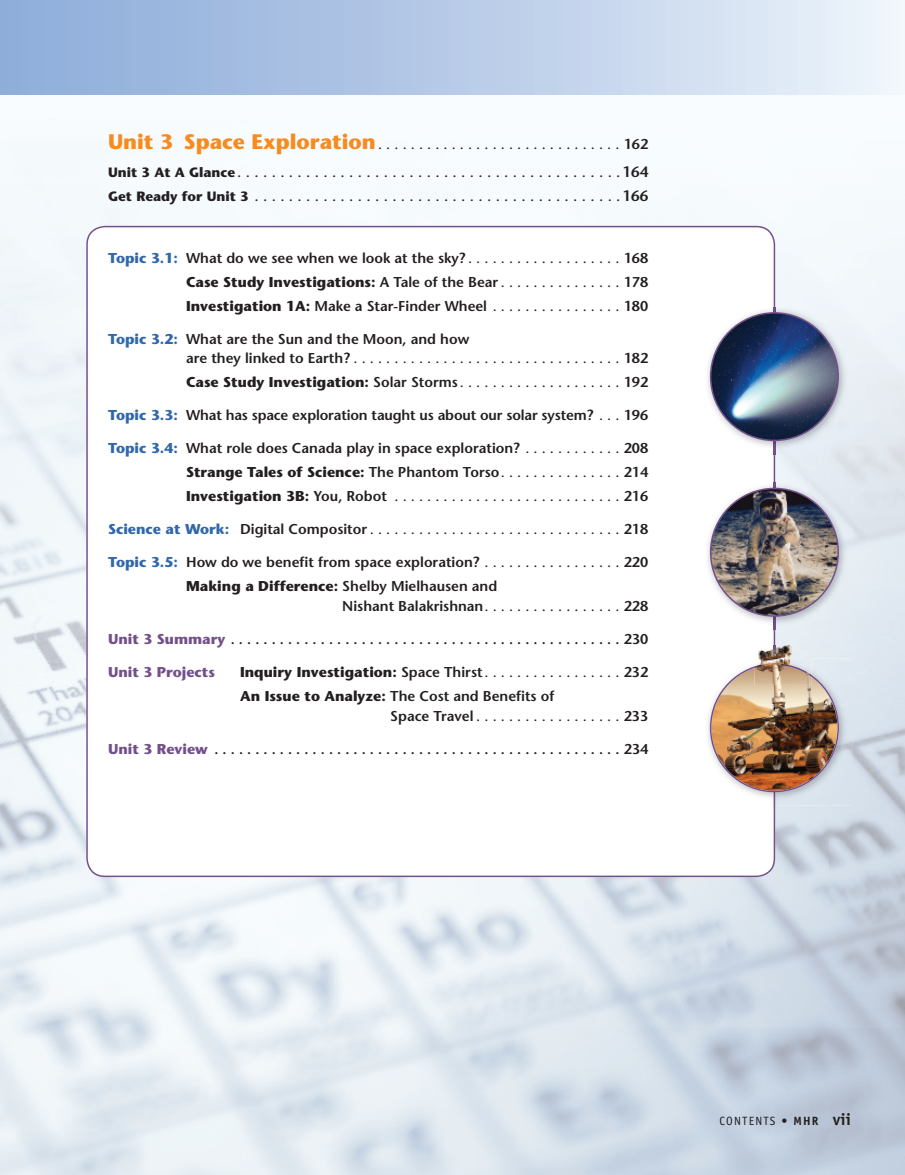
<style>
.page{position:relative;width:905px;height:1175px;background:#fff}
.page>*{position:absolute;margin:0;border:0;box-sizing:border-box;transform-origin:0 0}
.t1{font:15px/24px "Stone Sans";color:#231f20}
.t2{font:600 14.25px/24px "Stone Sans";color:#231f20;text-align:justify}
.t3{font:14.25px "Stone Sans";color:#231f20}
.t4{font:700 14.25px/24px "Stone Sans";color:#231f20}
.t5{font:700 14.25px "Stone Sans";color:#74508b}
.t6{font:12px "Officina Sans";letter-spacing:.1em;color:#231f20}
.s1{font-weight:700;font-size:21px;color:#f68b1f}
.s2{font-weight:600}
.s3{font-weight:700;font-size:13.5px}
.s4{font-weight:700;color:#3068ab}
.s5{font-weight:400}
.s6{font-weight:700}
.s7{font-weight:700;color:#74508b}
.s8{font-weight:700;font-size:16.5px}
</style>
<div class="page">
<img style="left:0;top:252px;width:102px;height:922px">
<div style="left:775px;top:252px;width:53px;height:55px;background:#f1f7fa"></div>
<img style="left:775px;top:454px;width:53px;height:29px">
<img style="left:775px;top:630px;width:53px;height:15px">
<svg style="left:86px;top:226px;width:689px;height:651px"></svg>
<img style="left:705px;top:483px;width:147px;height:147px">
<img style="left:710px;top:488px;width:128px;height:128px;border-radius:50%">
<img style="left:705px;top:307px;width:147px;height:147px">
<img style="left:710px;top:313px;width:128px;height:127px;border-radius:50%">
<img style="left:838px;top:658px;width:14px;height:147px">
<img style="left:705px;top:658px;width:5px;height:147px">
<img style="left:710px;top:645px;width:128px;height:160px">
<img style="left:754px;top:676px;width:57px;height:9px">
<img style="left:754px;top:663px;width:57px;height:13px">
<p class="t3" style="left:108px;top:138px;width:542px"><span class="s1">Unit 3 Space Exploration</span> . . . . . . . . . . . . . . . . . . . . . . . . . . . . . . <span class="s2">162</span></p>
<p class="t1" style="left:108px;top:162px;width:542px"><span class="s3">Unit 3 At A Glance</span> . . . . . . . . . . . . . . . . . . . . . . . . . . . . . . . . . . . . . . . . . . . . .<span class="s2">164<br></span><span class="s3">Get Ready for Unit 3</span> . . . . . . . . . . . . . . . . . . . . . . . . . . . . . . . . . . . . . . . . . . .<span class="s2">166</span></p>
<p class="t2" style="left:186px;top:247px;width:464px;text-indent:-78px"><span class="s4">Topic 3.1:</span> What do we see when we look at the sky? <span class="s5">. . . . . . . . . . . . . . . . . . .</span> 168<br><span class="s6">Case Study Investigations:</span> A Tale of the Bear <span class="s5">. . . . . . . . . . . . . . .</span> 178<br><span class="s6">Investigation 1A:</span> Make a Star-Finder Wheel <span class="s5">. . . . . . . . . . . . . . . .</span> 180</p>
<p class="t2" style="left:186px;top:331px;width:463px;line-height:19.5px;text-indent:-78px"><span class="s4">Topic 3.2:</span> What are the Sun and the Moon, and how<br>are they linked to Earth? <span class="s5">. . . . . . . . . . . . . . . . . . . . . . . . . . . . . . . . .</span> 182</p>
<p class="t4" style="left:186px;top:372px;width:463px">Case Study Investigation: <span class="s2">Solar Storms</span> <span class="s5">. . . . . . . . . . . . . . . . . . . .</span> <span class="s2">192</span></p>
<p class="t2" style="left:108px;top:405px;width:542px"><span class="s4">Topic 3.3:</span> What has space exploration taught us about our solar system? <span class="s5">. . .</span> 196</p>
<p class="t2" style="left:186px;top:438px;width:464px;text-indent:-78px"><span class="s4">Topic 3.4:</span> What role does Canada play in space exploration? <span class="s5">. . . . . . . . . . . .</span> 208<br><span class="s6">Strange Tales of Science:</span> The Phantom Torso <span class="s5">. . . . . . . . . . . . . . .</span> 214<br><span class="s6">Investigation 3B:</span> You, Robot <span class="s5">. . . . . . . . . . . . . . . . . . . . . . . . . . . .</span> 216</p>
<p class="t3" style="left:108px;top:524px;width:541px"><span class="s4">Science at Work:</span> <span class="s2">Digital Compositor</span> . . . . . . . . . . . . . . . . . . . . . . . . . . . . . . . <span class="s2">218</span></p>
<p class="t2" style="left:186px;top:552px;width:463px;text-indent:-78px"><span class="s4">Topic 3.5:</span> How do we benefit from space exploration? <span class="s5">. . . . . . . . . . . . . . . . .</span> 220<br><span class="s6">Making a Difference:</span> Shelby Mielhausen and</p>
<p class="t2" style="left:342px;top:595px;width:307px">Nishant Balakrishnan <span class="s5">. . . . . . . . . . . . . . . . .</span> 228</p>
<p class="t2" style="left:108px;top:628px;width:542px"><span class="s7">Unit 3 Summary</span> . . . . . . . . . . . . . . . . . . . . . . . . . . . . . . . . . . . . . . . . . . . . . . . . 230</p>
<p class="t5" style="left:108px;top:666px;width:109px">Unit 3 Projects</p>
<p class="t4" style="left:240px;top:661px;width:410px">Inquiry Investigation: <span class="s2">Space Thirst</span> <span class="s5">. . . . . . . . . . . . . . . . .</span> <span class="s2">232<br></span>An Issue to Analyze: <span class="s2">The Cost and Benefits of</span></p>
<p class="t3" style="left:390px;top:710px;width:259px"><span class="s2">Space Travel</span> . . . . . . . . . . . . . . . . . . <span class="s2">233</span></p>
<p class="t2" style="left:108px;top:738px;width:542px"><span class="s7">Unit 3 Review</span> . . . . . . . . . . . . . . . . . . . . . . . . . . . . . . . . . . . . . . . . . . . . . . . . . . 234</p>
<p class="t6" style="left:719px;top:1116px;width:133px">CONTENTS <span class="s6">• MHR</span> <span class="s8">vii</span></p>
</div>
